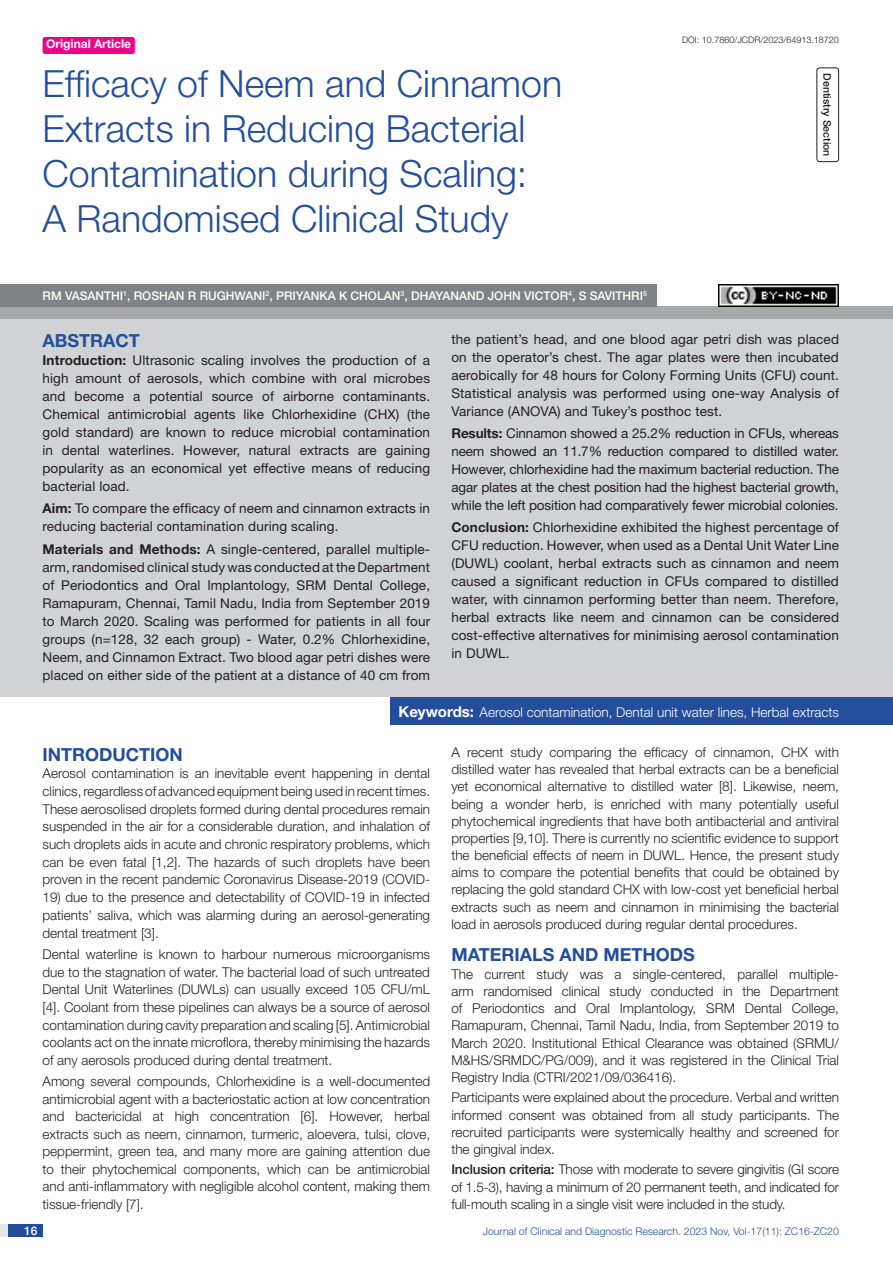
<style>
.page{position:relative;width:893px;height:1263px;background:#fff}
.page>*{position:absolute;margin:0;border:0;box-sizing:border-box;transform-origin:0 0}
.t1{font:300 37.5px/45px "Helvetica Neue";color:#244e9b}
.Heading{font:700 18px "Helvetica Neue";color:#244e9b}
.Abstract_head{font:700 18px "Helvetica Neue";color:#244e9b}
.Body_text{font:300 13.5px/17.2px "Helvetica Neue";color:#231f20;text-align:justify}
.Abstract_Text{font:13.5px/18px "Helvetica Neue";letter-spacing:.01em;color:#231f20;text-align:justify}
.Key_words{font:300 13.5px "Helvetica Neue";color:#fff}
.Author{font:500 12px "Helvetica Neue";color:#fff}
.t2{font:700 12px "Helvetica Neue";color:#fff}
.t3{font:300 10.5px "Helvetica Neue";color:#244e9b}
.section{font:500 10.5px "Helvetica Neue";color:#231f20}
.DOI{font:300 9px "Helvetica Neue";color:#231f20}
.s1{font-weight:700}
.s2{font-weight:700;font-size:15px}
.s3{font-weight:500}
</style>
<div class="page">
<div style="left:0;top:1224px;width:43px;height:13px;background:#e6e7e9"></div>
<div style="left:8px;top:1224px;width:35px;height:13px;background:#214c99"></div>
<div style="left:43px;top:37px;width:92px;height:17px;background:#ed028c;border-radius:3px"></div>
<div style="left:816px;top:67px;width:23px;height:95px;border:1px solid #231f20;border-radius:3px"></div>
<div style="left:0;top:307px;width:893px;height:12px;background:#a8a9ad"></div>
<div style="left:0;top:284px;width:657px;height:23px;background:#808285"></div>
<div style="left:0;top:319px;width:893px;height:378px;background:#d1d2d4"></div>
<div style="left:390px;top:697px;width:503px;height:28px;background:#244e9b"></div>
<img style="left:719px;top:284px;width:120px;height:23px">
<p class="t2" style="left:46px;top:37px;width:87px">Original Article</p>
<p class="t1" style="left:43px;top:60px;width:521px">Efficacy of Neem and Cinnamon<br>Extracts in Reducing Bacterial<br>Contamination during Scaling:<br>A Randomised Clinical Study</p>
<p class="Author" style="left:43px;top:289px;width:606px">RM VASANTHI<sup>1</sup>, ROSHAN R RUGHWANI<sup>2</sup>, PRIYANKA K CHOLAN<sup>3</sup>, DHAYANAND JOHN VICTOR<sup>4</sup>, S SAVITHRI<sup>5</sup></p>
<p class="DOI" style="left:682px;top:35px;width:158px">DOI: 10.7860/JCDR/2023/64913.18720</p>
<p class="section" style="left:834px;top:73px;width:85px;rotate:90deg">DENTISTRY SECTION</p>
<p class="Abstract_head" style="left:43px;top:329px;width:99px">ABSTRACT</p>
<p class="Abstract_Text" style="left:43px;top:351px;width:389px"><span class="s1">Introduction:</span> Ultrasonic scaling involves the production of a high amount of aerosols, which combine with oral microbes and become a potential source of airborne contaminants.<br>Chemical antimicrobial agents like Chlorhexidine (CHX) (the gold standard) are known to reduce microbial contamination in dental waterlines. However, natural extracts are gaining popularity as an economical yet effective means of reducing bacterial load.</p>
<p class="Abstract_Text" style="left:43px;top:499px;width:389px"><span class="s1">Aim:</span> To compare the efficacy of neem and cinnamon extracts in reducing bacterial contamination during scaling.</p>
<p class="Abstract_Text" style="left:43px;top:540px;width:389px"><span class="s1">Materials and Methods:</span> A single-centered, parallel multiple&shy;arm, randomised clinical study was conducted at the Department of Periodontics and Oral Implantology, SRM Dental College, Ramapuram, Chennai, Tamil Nadu, India from September 2019 to March 2020. Scaling was performed for patients in all four groups (n=128, 32 each group) - Water, 0.2% Chlorhexidine, Neem, and Cinnamon Extract. Two blood agar petri dishes were placed on either side of the patient at a distance of 40 cm from</p>
<p class="Abstract_Text" style="left:451px;top:330px;width:389px">the patient’s head, and one blood agar petri dish was placed on the operator’s chest. The agar plates were then incubated aerobically for 48 hours for Colony Forming Units (CFU) count.<br>Statistical analysis was performed using one-way Analysis of Variance (ANOVA) and Tukey’s posthoc test.</p>
<p class="Abstract_Text" style="left:451px;top:424px;width:389px"><span class="s1">Results:</span> Cinnamon showed a 25.2% reduction in CFUs, whereas neem showed an 11.7% reduction compared to distilled water.<br>However, chlorhexidine had the maximum bacterial reduction. The agar plates at the chest position had the highest bacterial growth, while the left position had comparatively fewer microbial colonies.</p>
<p class="Abstract_Text" style="left:451px;top:518px;width:389px"><span class="s1">Conclusion:</span> Chlorhexidine exhibited the highest percentage of CFU reduction. However, when used as a Dental Unit Water Line (DUWL) coolant, herbal extracts such as cinnamon and neem caused a significant reduction in CFUs compared to distilled water, with cinnamon performing better than neem. Therefore, herbal extracts like neem and cinnamon can be considered cost-effective alternatives for minimising aerosol contamination in DUWL.</p>
<p class="Key_words" style="left:398px;top:703px;width:442px"><span class="s2">Keywords:</span> Aerosol contamination, Dental unit water lines, Herbal extracts</p>
<p class="Heading" style="left:43px;top:743px;width:142px">INTRODUCTION</p>
<p class="Body_text" style="left:43px;top:764px;width:389px;line-height:17.7px">Aerosol contamination is an inevitable event happening in dental clinics, regardless of advanced equipment being used in recent times.<br>These aerosolised droplets formed during dental procedures remain suspended in the air for a considerable duration, and inhalation of such droplets aids in acute and chronic respiratory problems, which can be even fatal [1,2]. The hazards of such droplets have been proven in the recent pandemic Coronavirus Disease-2019 (COVID-</p>
<p class="Body_text" style="left:43px;top:888px;width:389px;line-height:17.7px">19) due to the presence and detectability of COVID-19 in infected patients’ saliva, which was alarming during an aerosol-generating dental treatment [3].</p>
<p class="Body_text" style="left:43px;top:945px;width:389px">Dental waterline is known to harbour numerous microorganisms due to the stagnation of water. The bacterial load of such untreated Dental Unit Waterlines (DUWLs) can usually exceed 105 CFU/mL [4]. Coolant from these pipelines can always be a source of aerosol contamination during cavity preparation and scaling [5]. Antimicrobial coolants act on the innate microflora, thereby minimising the hazards of any aerosols produced during dental treatment.</p>
<p class="Body_text" style="left:43px;top:1072px;width:389px">Among several compounds, Chlorhexidine is a well-documented antimicrobial agent with a bacteriostatic action at low concentration and bactericidal at high concentration [6]. However, herbal extracts such as neem, cinnamon, turmeric, aloevera, tulsi, clove, peppermint, green tea, and many more are gaining attention due to their phytochemical components, which can be antimicrobial and anti-inflammatory with negligible alcohol content, making them tissue-friendly [7].</p>
<p class="Body_text" style="left:451px;top:743px;width:389px">A recent study comparing the efficacy of cinnamon, CHX with distilled water has revealed that herbal extracts can be a beneficial yet economical alternative to distilled water [8]. Likewise, neem, being a wonder herb, is enriched with many potentially useful phytochemical ingredients that have both antibacterial and antiviral properties [9,10]. There is currently no scientific evidence to support the beneficial effects of neem in DUWL. Hence, the present study aims to compare the potential benefits that could be obtained by replacing the gold standard CHX with low-cost yet beneficial herbal extracts such as neem and cinnamon in minimising the bacterial load in aerosols produced during regular dental procedures.</p>
<p class="Heading" style="left:451px;top:944px;width:245px">MATERIALS AND METHODS</p>
<p class="Body_text" style="left:451px;top:965px;width:389px">The current study was a single-centered, parallel multiple&shy;arm randomised clinical study conducted in the Department of Periodontics and Oral Implantology, SRM Dental College, Ramapuram, Chennai, Tamil Nadu, India, from September 2019 to March 2020. Institutional Ethical Clearance was obtained (SRMU/ M&amp;HS/SRMDC/PG/009), and it was registered in the Clinical Trial Registry India (CTRI/2021/09/036416).</p>
<p class="Body_text" style="left:451px;top:1088px;width:389px">Participants were explained about the procedure. Verbal and written informed consent was obtained from all study participants. The recruited participants were systemically healthy and screened for the gingival index.</p>
<p class="Body_text" style="left:451px;top:1160px;width:389px"><span class="s3">INCLUSION CRITERIA:</span> Those with moderate to severe gingivitis (GI score of 1.5-3), having a minimum of 20 permanent teeth, and indicated for full-mouth scaling in a single visit were included in the study.</p>
<p class="Author" style="left:24px;top:1223px;width:15px">16</p>
<p class="t3" style="left:483px;top:1225px;width:358px">Journal of Clinical and Diagnostic Research. 2023 Nov, Vol-17(11): ZC16-ZC20</p>
</div>
